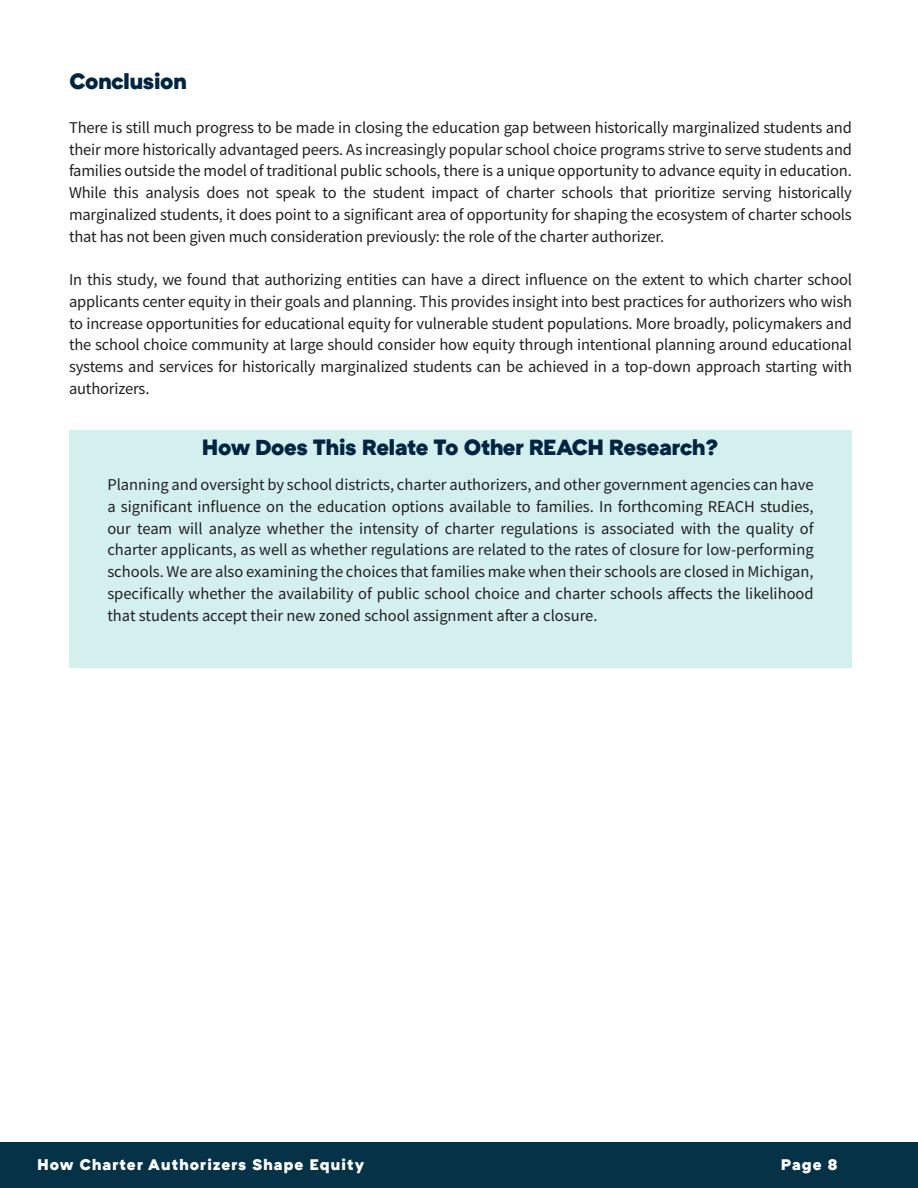
<style>
.page{position:relative;width:918px;height:1188px;background:#fff}
.page>*{position:absolute;margin:0;border:0;box-sizing:border-box;transform-origin:0 0}
.Body{font:900 22.5px "ATC Arquette";letter-spacing:-.01em;color:#002442}
.Body_Heading{font:900 22.5px "ATC Arquette";letter-spacing:-.005em;color:#002442}
.Body-2{font:16.5px/21.8px "Source Sans Pro";letter-spacing:-.01em;color:#231f20;text-align:justify}
.t1{font:900 15.75px "ATC Arquette";letter-spacing:.08em;color:#fff}
</style>
<div class="page">
<div style="left:0;top:1142px;width:918px;height:46px;background:#053247"></div>
<div style="left:69px;top:430px;width:783px;height:237px;background:#d3f0ee"></div>
<p class="Body_Heading" style="left:69px;top:68px;width:119px">Conclusion</p>
<p class="Body-2" style="left:69px;top:116px;width:785px">There is still much progress to be made in closing the education gap between historically marginalized students and their more historically advantaged peers. As increasingly popular school choice programs strive to serve students and families outside the model of traditional public schools, there is a unique opportunity to advance equity in education.<br>While this analysis does not speak to the student impact of charter schools that prioritize serving historically marginalized students, it does point to a significant area of opportunity for shaping the ecosystem of charter schools that has not been given much consideration previously: the role of the charter authorizer.</p>
<p class="Body-2" style="left:69px;top:269px;width:785px">In this study, we found that authorizing entities can have a direct influence on the extent to which charter school applicants center equity in their goals and planning. This provides insight into best practices for authorizers who wish to increase opportunities for educational equity for vulnerable student populations. More broadly, policymakers and the school choice community at large should consider how equity through intentional planning around educational systems and services for historically marginalized students can be achieved in a top-down approach starting with authorizers.</p>
<p class="Body" style="left:202px;top:434px;width:518px">How Does This Relate To Other REACH Research?</p>
<p class="Body-2" style="left:107px;top:474px;width:708px">Planning and oversight by school districts, charter authorizers, and other government agencies can have a significant influence on the education options available to families. In forthcoming REACH studies, our team will analyze whether the intensity of charter regulations is associated with the quality of charter applicants, as well as whether regulations are related to the rates of closure for low-performing schools. We are also examining the choices that families make when their schools are closed in Michigan, specifically whether the availability of public school choice and charter schools affects the likelihood that students accept their new zoned school assignment after a closure.</p>
<p class="t1" style="left:38px;top:1156px;width:328px">How Charter Authorizers Shape Equity</p>
<p class="t1" style="left:781px;top:1156px;width:57px">Page 8</p>
</div>
